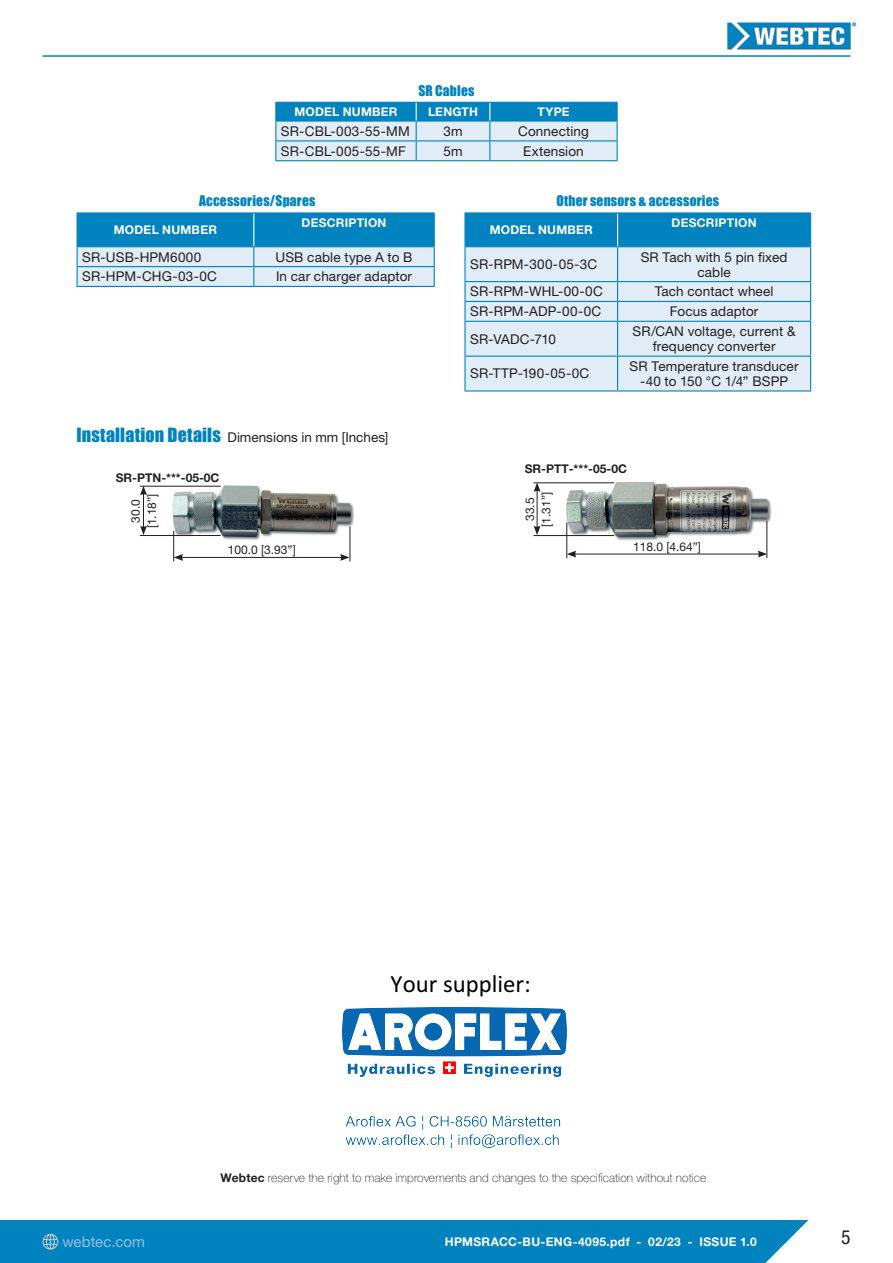
<style>
.page{position:relative;width:893px;height:1263px;background:#fff}
.page>*{position:absolute;margin:0;border:0;box-sizing:border-box;transform-origin:0 0}
.t1{font:24.75px "Calibri";color:#000}
.t2{font:condensed 19.5px "Helvetica Neue LT Std";color:#231f20}
.t3{font:15px "Helvetica Neue LT Std";letter-spacing:.005em;color:#94bee0}
.Table_text{font:13.5px/15px "Helvetica Neue LT Std";letter-spacing:.01em;color:#231f20;text-align:center}
.Impact_sub_heading{font:13.5px "Impact";letter-spacing:.015em;color:#0083bf}
.Specifications_headi{font:13.5px "Helvetica Neue LT Std";color:#231f20}
.Table_text-2{font:13.5px "Helvetica Neue LT Std";letter-spacing:-.01em;color:#231f20}
.Table_heading{font:700 12px "Helvetica Neue LT Std";letter-spacing:.02em;color:#fff}
.Technical_drawing_an{font:100 12px "Helvetica Neue LT Std";letter-spacing:.01em;color:#231f20}
.t4{font:12px "Helvetica Neue LT Std";color:#231f20}
.t5{font:700 12px "Helvetica Neue LT Std";color:#231f20}
.s1{font-family:"Impact";font-size:18px;color:#0083bf}
.s2{font-weight:700}
</style>
<div class="page">
<img style="left:727px;top:22px;width:130px;height:28px">
<hr style="left:43px;top:55px;width:807px;height:2px;background:#0083bf">
<div style="left:0;top:1220px;width:893px;height:43px;background:#0083bf"></div>
<svg style="left:765px;top:1220px;width:128px;height:43px"></svg>
<svg style="left:43px;top:1234px;width:15px;height:15px"></svg>
<svg style="left:77px;top:214px;width:358px;height:72px;background:#76badb"></svg>
<hr style="left:77px;top:286px;width:177px;height:1px;background:#0083bf">
<hr style="left:254px;top:286px;width:181px;height:1px;background:#0083bf">
<hr style="left:253px;top:214px;width:1px;height:32px;background:#fff">
<hr style="left:77px;top:212px;width:177px;height:2px;background:#0083bf">
<hr style="left:77px;top:214px;width:1px;height:32px;background:#0083bf">
<hr style="left:254px;top:212px;width:181px;height:2px;background:#0083bf">
<hr style="left:434px;top:214px;width:1px;height:32px;background:#0083bf">
<hr style="left:77px;top:246px;width:177px;height:1px;background:#0083bf">
<hr style="left:254px;top:246px;width:181px;height:1px;background:#0083bf">
<div style="left:466px;top:214px;width:344px;height:32px;background:#0083bf"></div>
<div style="left:466px;top:247px;width:344px;height:143px;background:#e1ecf6"></div>
<hr style="left:464px;top:247px;width:2px;height:34px;background:#0083bf">
<hr style="left:617px;top:247px;width:1px;height:34px;background:#0083bf">
<hr style="left:810px;top:247px;width:1px;height:34px;background:#0083bf">
<hr style="left:464px;top:281px;width:154px;height:1px;background:#0083bf">
<hr style="left:618px;top:281px;width:193px;height:1px;background:#0083bf">
<hr style="left:464px;top:301px;width:154px;height:1px;background:#0083bf">
<svg style="left:464px;top:282px;width:2px;height:39px"></svg>
<hr style="left:618px;top:301px;width:193px;height:1px;background:#0083bf">
<svg style="left:617px;top:282px;width:1px;height:39px"></svg>
<svg style="left:810px;top:282px;width:1px;height:39px"></svg>
<hr style="left:464px;top:321px;width:154px;height:1px;background:#0083bf">
<hr style="left:464px;top:322px;width:2px;height:34px;background:#0083bf">
<hr style="left:618px;top:321px;width:193px;height:1px;background:#0083bf">
<hr style="left:617px;top:322px;width:1px;height:34px;background:#0083bf">
<hr style="left:810px;top:322px;width:1px;height:34px;background:#0083bf">
<hr style="left:464px;top:356px;width:154px;height:1px;background:#0083bf">
<hr style="left:464px;top:357px;width:2px;height:33px;background:#0083bf">
<hr style="left:618px;top:356px;width:193px;height:1px;background:#0083bf">
<hr style="left:617px;top:357px;width:1px;height:33px;background:#0083bf">
<hr style="left:810px;top:357px;width:1px;height:33px;background:#0083bf">
<hr style="left:464px;top:390px;width:154px;height:2px;background:#0083bf">
<hr style="left:618px;top:390px;width:193px;height:2px;background:#0083bf">
<hr style="left:617px;top:214px;width:1px;height:32px;background:#fff">
<hr style="left:464px;top:212px;width:154px;height:2px;background:#0083bf">
<hr style="left:464px;top:214px;width:2px;height:32px;background:#0083bf">
<hr style="left:618px;top:212px;width:193px;height:2px;background:#0083bf">
<hr style="left:810px;top:214px;width:1px;height:32px;background:#0083bf">
<hr style="left:464px;top:246px;width:154px;height:1px;background:#0083bf">
<hr style="left:618px;top:246px;width:193px;height:1px;background:#0083bf">
<img style="left:538px;top:481px;width:234px;height:68px">
<hr style="left:566px;top:522px;width:1px;height:36px;background:#231f20">
<hr style="left:766px;top:521px;width:1px;height:37px;background:#231f20">
<hr style="left:574px;top:554px;width:186px;height:1px;background:#231f20">
<svg style="left:567px;top:551px;width:9px;height:6px"></svg>
<svg style="left:758px;top:551px;width:9px;height:6px"></svg>
<hr style="left:533px;top:482px;width:81px;height:1px;background:#231f20">
<hr style="left:533px;top:535px;width:81px;height:1px;background:#231f20">
<hr style="left:537px;top:489px;width:1px;height:39px;background:#231f20">
<svg style="left:534px;top:482px;width:7px;height:10px"></svg>
<svg style="left:534px;top:526px;width:7px;height:9px"></svg>
<img style="left:151px;top:485px;width:203px;height:67px">
<hr style="left:173px;top:531px;width:1px;height:30px;background:#231f20">
<hr style="left:350px;top:526px;width:1px;height:35px;background:#231f20">
<hr style="left:181px;top:557px;width:161px;height:1px;background:#231f20">
<svg style="left:174px;top:554px;width:9px;height:7px"></svg>
<svg style="left:340px;top:554px;width:10px;height:7px"></svg>
<hr style="left:140px;top:486px;width:81px;height:1px;background:#231f20">
<hr style="left:140px;top:535px;width:81px;height:1px;background:#231f20">
<hr style="left:143px;top:493px;width:1px;height:35px;background:#231f20">
<svg style="left:140px;top:486px;width:7px;height:9px"></svg>
<svg style="left:140px;top:526px;width:7px;height:9px"></svg>
<svg style="left:275px;top:102px;width:343px;height:59px;background:#8dc5e1"></svg>
<img style="left:343px;top:1007px;width:223px;height:141px">
<p class="Impact_sub_heading" style="left:418px;top:80px;width:58px">SR Cables</p>
<p class="Table_heading" style="left:294px;top:104px;width:105px">MODEL NUMBER</p>
<p class="Table_heading" style="left:428px;top:104px;width:51px">LENGTH</p>
<p class="Table_heading" style="left:537px;top:104px;width:34px">TYPE</p>
<p class="Table_text" style="left:281px;top:123px;width:130px">SR-CBL-003-55-MM</p>
<p class="Table_text" style="left:443px;top:123px;width:21px">3m</p>
<p class="Table_text" style="left:518px;top:123px;width:72px">Connecting</p>
<p class="Table_text" style="left:281px;top:143px;width:126px">SR-CBL-005-55-MF</p>
<p class="Table_text" style="left:443px;top:143px;width:21px">5m</p>
<p class="Table_text" style="left:523px;top:143px;width:62px">Extension</p>
<p class="Impact_sub_heading" style="left:199px;top:191px;width:118px">Accessories/Spares</p>
<p class="Table_heading" style="left:114px;top:222px;width:105px">MODEL NUMBER</p>
<p class="Table_heading" style="left:302px;top:215px;width:86px">DESCRIPTION</p>
<p class="Impact_sub_heading" style="left:556px;top:191px;width:164px">Other sensors &amp; accessories</p>
<p class="Table_heading" style="left:490px;top:222px;width:105px">MODEL NUMBER</p>
<p class="Table_heading" style="left:672px;top:215px;width:86px">DESCRIPTION</p>
<p class="Table_text" style="left:82px;top:249px;width:121px">SR-USB-HPM6000</p>
<p class="Table_text" style="left:276px;top:249px;width:138px">USB cable type A to B</p>
<p class="Table_text" style="left:82px;top:269px;width:136px">SR-HPM-CHG-03-0C</p>
<p class="Table_text" style="left:276px;top:269px;width:138px">In car charger adaptor</p>
<p class="Table_text" style="left:470px;top:256px;width:128px">SR-RPM-300-05-3C</p>
<p class="Table_text" style="left:641px;top:249px;width:148px">SR Tach with 5 pin fixed cable</p>
<p class="Table_text" style="left:470px;top:284px;width:134px">SR-RPM-WHL-00-0C</p>
<p class="Table_text" style="left:655px;top:284px;width:120px">Tach contact wheel</p>
<p class="Table_text" style="left:470px;top:304px;width:133px">SR-RPM-ADP-00-0C</p>
<p class="Table_text" style="left:670px;top:304px;width:90px">Focus adaptor</p>
<p class="Table_text-2" style="left:470px;top:331px;width:87px">SR-VADC-710</p>
<p class="Table_text" style="left:633px;top:324px;width:164px">SR/CAN voltage, current &amp; frequency converter</p>
<p class="Table_text" style="left:470px;top:366px;width:121px">SR-TTP-190-05-0C</p>
<p class="Table_text" style="left:630px;top:358px;width:170px">SR Temperature transducer -40 to 150 °C 1/4” BSPP</p>
<p class="Specifications_headi" style="left:77px;top:430px;width:313px"><span class="s1">Installation Details</span> Dimensions in mm [Inches]</p>
<p class="t5" style="left:116px;top:470px;width:105px">SR-PTN-***-05-0C</p>
<p class="t5" style="left:525px;top:461px;width:104px">SR-PTT-***-05-0C</p>
<p class="t4" style="left:128px;top:523px;width:25px;rotate:-90deg">30.0</p>
<p class="t4" style="left:145px;top:528px;width:36px;rotate:-90deg">[1.18”]</p>
<p class="t4" style="left:523px;top:521px;width:25px;rotate:-90deg">33.5</p>
<p class="t4" style="left:539px;top:527px;width:36px;rotate:-90deg">[1.31”]</p>
<p class="t4" style="left:228px;top:542px;width:70px">100.0 [3.93”]</p>
<p class="t4" style="left:633px;top:539px;width:70px">118.0 [4.64”]</p>
<h1 class="t1" style="left:391px;top:974px;width:142px">Your supplier:</h1>
<p class="Technical_drawing_an" style="left:221px;top:1171px;width:487px"><span class="s2">Webtec</span> reserve the right to make improvements and changes to the specification without notice</p>
<p class="t3" style="left:62px;top:1232px;width:84px">webtec.com</p>
<p class="Table_heading" style="left:445px;top:1234px;width:313px">HPMSRACC-BU-ENG-4095.pdf - 02/23 - ISSUE 1.0</p>
<h2 class="t2" style="left:841px;top:1225px;width:11px">5</h2>
</div>
